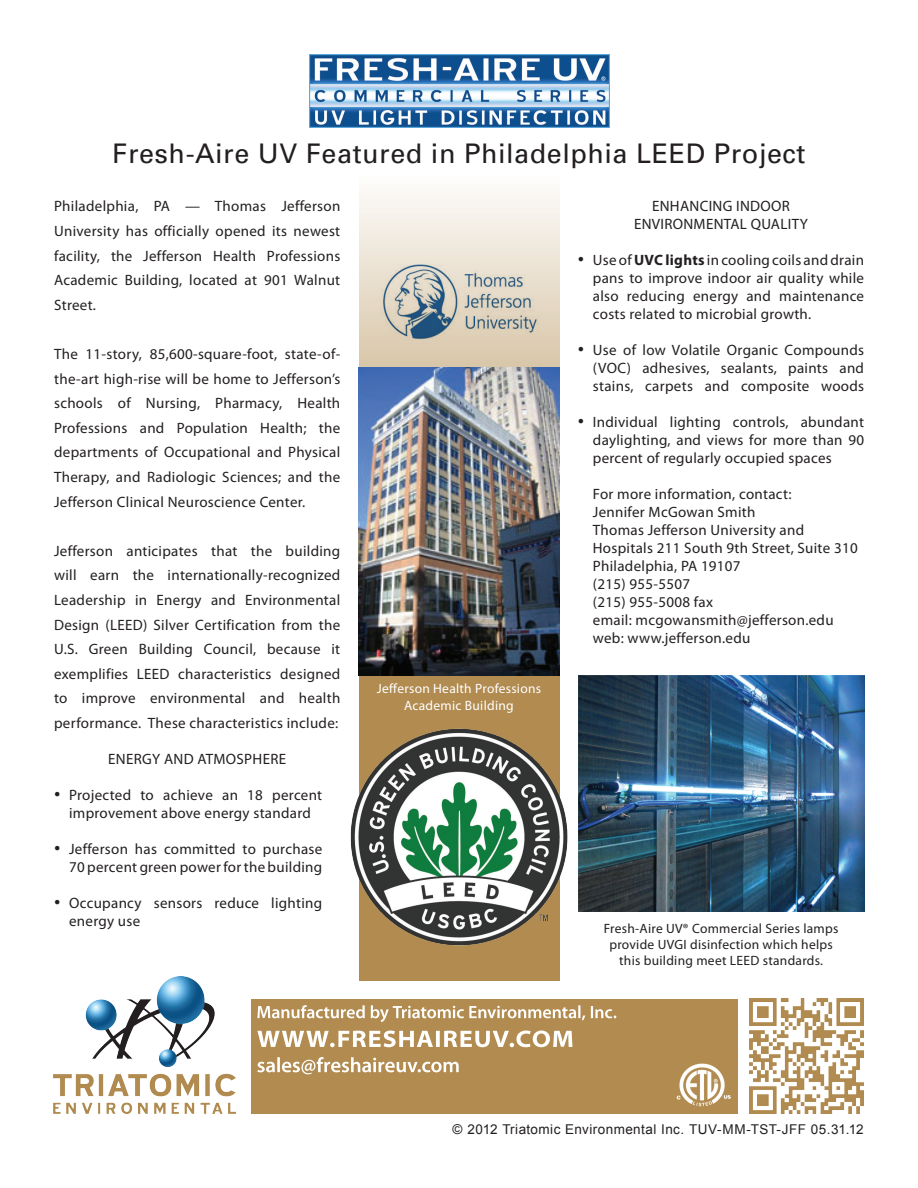
<style>
.page{position:relative;width:918px;height:1188px;background:#fff}
.page>*{position:absolute;margin:0;border:0;box-sizing:border-box;transform-origin:0 0}
.t1{font:27px "Univers";letter-spacing:.02em;color:#231f20}
.t2{font:15px/18px "Myriad Pro";letter-spacing:.02em;color:#231f20;text-align:justify}
.t3{font:13.5px/16.2px "Myriad Pro";letter-spacing:.02em;color:#231f20;text-align:center}
.t4{font:13.5px "Arial";letter-spacing:.03em;color:#231f20}
.t5{font:13.5px/16.2px "Myriad Pro";letter-spacing:.02em;color:#fff;text-align:center}
.s1{font-family:"Times New Roman";font-size:18px}
.s2{font-weight:700}
</style>
<div class="page">
<img style="left:309px;top:55px;width:300px;height:72px">
<svg style="left:359px;top:195px;width:200px;height:786px;background:#d0ba98"></svg>
<img style="left:578px;top:675px;width:286px;height:237px">
<img style="left:750px;top:999px;width:114px;height:114px">
<img style="left:54px;top:976px;width:182px;height:137px">
<img style="left:359px;top:368px;width:200px;height:307px">
<img style="left:378px;top:263px;width:162px;height:79px">
<img style="left:350px;top:727px;width:218px;height:219px">
<div style="left:251px;top:999px;width:487px;height:114px;background:#b18b4f"></div>
<svg style="left:257px;top:1005px;width:359px;height:17px"></svg>
<svg style="left:257px;top:1031px;width:315px;height:16px"></svg>
<svg style="left:257px;top:1057px;width:202px;height:17px"></svg>
<img style="left:676px;top:1063px;width:55px;height:44px">
<h1 class="t1" style="left:112px;top:137px;width:695px">Fresh-Aire UV Featured in Philadelphia LEED Project</h1>
<p class="t2" style="left:54px;top:194px;width:288px;line-height:24.6px">Philadelphia, PA — Thomas Jefferson University has officially opened its newest facility, the Jefferson Health Professions Academic Building, located at 901 Walnut Street.</p>
<p class="t2" style="left:54px;top:341px;width:288px;line-height:24.6px">The 11-story, 85,600-square-foot, state-of&shy;the-art high-rise will be home to Jefferson’s schools of Nursing, Pharmacy, Health Professions and Population Health; the departments of Occupational and Physical Therapy, and Radiologic Sciences; and the Jefferson Clinical Neuroscience Center.</p>
<p class="t2" style="left:54px;top:538px;width:288px;line-height:24.6px">Jefferson anticipates that the building will earn the internationally-recognized Leadership in Energy and Environmental Design (LEED) Silver Certification from the U.S. Green Building Council, because it exemplifies LEED characteristics designed to improve environmental and health performance. These characteristics include:</p>
<p class="t2" style="left:108px;top:750px;width:179px">ENERGY AND ATMOSPHERE</p>
<p class="t2" style="left:54px;top:786px;width:270px;text-align:center"><span class="s1">•</span> Projected to achieve an 18 percent improvement above energy standard</p>
<p class="t2" style="left:54px;top:840px;width:270px;text-align:right"><span class="s1">•</span> Jefferson has committed to purchase<br>70 percent green power for the building</p>
<p class="t2" style="left:69px;top:894px;width:255px;text-indent:-15px"><span class="s1">•</span> Occupancy sensors reduce lighting energy use</p>
<p class="t2" style="left:634px;top:197px;width:175px;text-align:center">ENHANCING INDOOR<br>ENVIRONMENTAL QUALITY</p>
<p class="t2" style="left:593px;top:251px;width:273px;text-indent:-15px"><span class="s1">•</span> Use of <span class="s2">UVC lights</span> in cooling coils and drain pans to improve indoor air quality while also reducing energy and maintenance costs related to microbial growth.</p>
<p class="t2" style="left:593px;top:341px;width:273px;text-indent:-15px"><span class="s1">•</span> Use of low Volatile Organic Compounds (VOC) adhesives, sealants, paints and stains, carpets and composite woods</p>
<p class="t2" style="left:593px;top:413px;width:273px;text-indent:-15px"><span class="s1">•</span> Individual lighting controls, abundant daylighting, and views for more than 90 percent of regularly occupied spaces</p>
<p class="t2" style="left:593px;top:485px;width:266px;text-align:left">For more information, contact:<br>Jennifer McGowan Smith<br>Thomas Jefferson University and<br>Hospitals 211 South 9th Street, Suite 310<br>Philadelphia, PA 19107<br>(215) 955-5507<br>(215) 955-5008 fax<br>email: mcgowansmith@jefferson.edu web: www.jefferson.edu</p>
<p class="t5" style="left:377px;top:681px;width:166px">Jefferson Health Professions<br>Academic Building</p>
<p class="t3" style="left:604px;top:920px;width:236px">Fresh-Aire UV® Commercial Series lamps provide UVGI disinfection which helps this building meet LEED standards.</p>
<p class="t4" style="left:453px;top:1120px;width:413px">© 2012 Triatomic Environmental Inc. TUV-MM-TST-JFF 05.31.12</p>
</div>
